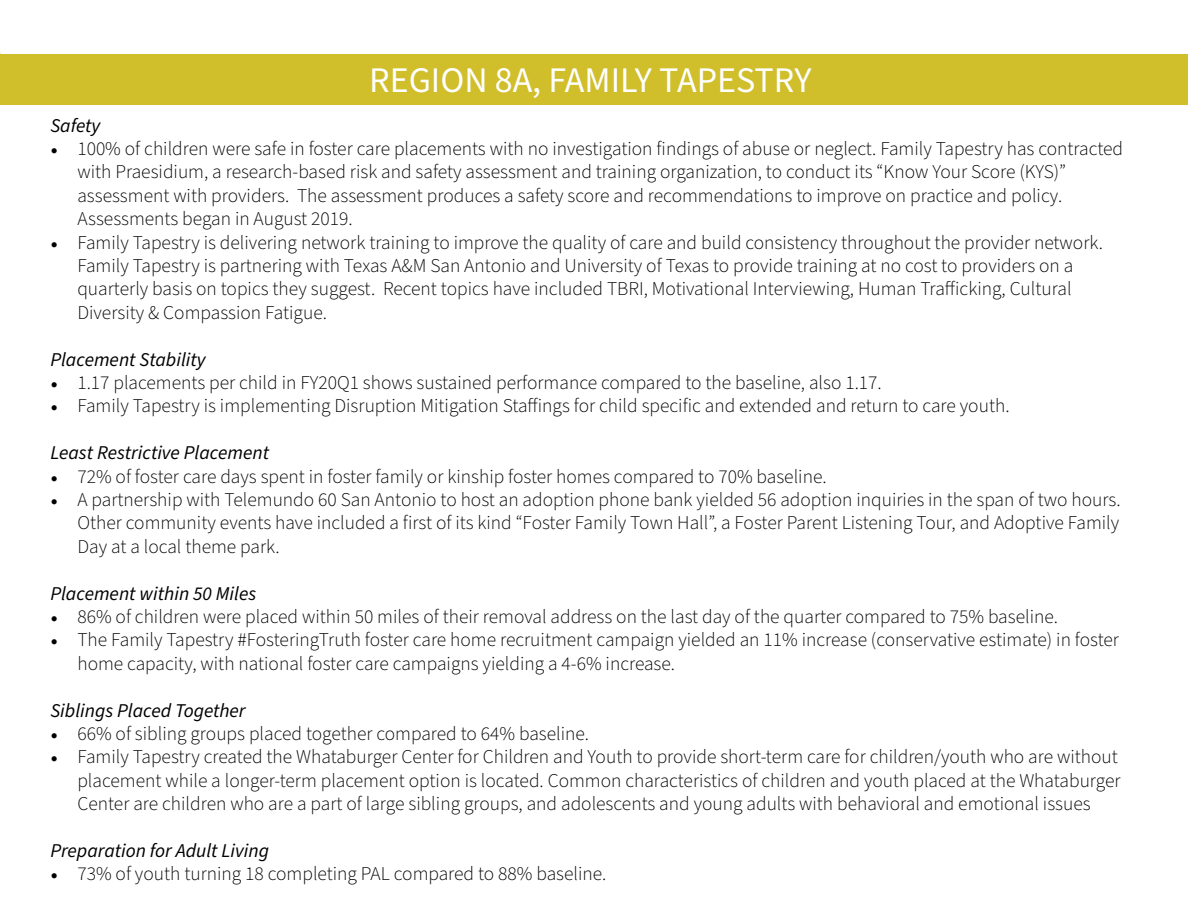
<style>
.page{position:relative;width:1188px;height:918px;background:#fff}
.page>*{position:absolute;margin:0;border:0;box-sizing:border-box;transform-origin:0 0}
.t1{font:36px "Source Sans Pro";color:#fff}
.t2{font:300 19.5px/23.4px "Source Sans Pro";color:#000}
.t3{font:italic 19.5px "Source Sans Pro";color:#000}
.s1{font-family:"Minion Pro";font-weight:400}
</style>
<div class="page">
<div style="left:0;top:54px;width:1188px;height:50px;background:#d0be2b"></div>
<h1 class="t1" style="left:369px;top:56px;width:444px">REGION 8A, FAMILY TAPESTRY</h1>
<p class="t3" style="left:50px;top:112px;width:51px">Safety</p>
<p class="t2" style="left:77px;top:137px;width:1047px;text-indent:-27px"><span class="s1">•</span> 100% of children were safe in foster care placements with no investigation findings of abuse or neglect. Family Tapestry has contracted with Praesidium, a research-based risk and safety assessment and training organization, to conduct its “Know Your Score (KYS)” assessment with providers. The assessment produces a safety score and recommendations to improve on practice and policy.<br>Assessments began in August 2019.</p>
<p class="t2" style="left:77px;top:231px;width:1027px;text-indent:-27px"><span class="s1">•</span> Family Tapestry is delivering network training to improve the quality of care and build consistency throughout the provider network.<br>Family Tapestry is partnering with Texas A&amp;M San Antonio and University of Texas to provide training at no cost to providers on a quarterly basis on topics they suggest. Recent topics have included TBRI, Motivational Interviewing, Human Trafficking, Cultural Diversity &amp; Compassion Fatigue.</p>
<p class="t3" style="left:50px;top:346px;width:157px">Placement Stability</p>
<p class="t2" style="left:50px;top:371px;width:833px"><span class="s1">•</span> 1.17 placements per child in FY20Q1 shows sustained performance compared to the baseline, also 1.17.</p>
<p class="t2" style="left:50px;top:395px;width:961px"><span class="s1">•</span> Family Tapestry is implementing Disruption Mitigation Staffings for child specific and extended and return to care youth.</p>
<p class="t3" style="left:50px;top:440px;width:220px">Least Restrictive Placement</p>
<p class="t2" style="left:50px;top:465px;width:778px"><span class="s1">•</span> 72% of foster care days spent in foster family or kinship foster homes compared to 70% baseline.</p>
<p class="t2" style="left:77px;top:488px;width:1045px;text-align:justify;text-indent:-27px"><span class="s1">•</span> A partnership with Telemundo 60 San Antonio to host an adoption phone bank yielded 56 adoption inquiries in the span of two hours.<br>Other community events have included a first of its kind “Foster Family Town Hall”, a Foster Parent Listening Tour, and Adoptive Family Day at a local theme park.</p>
<p class="t3" style="left:50px;top:580px;width:207px">Placement within 50 Miles</p>
<p class="t2" style="left:50px;top:605px;width:1009px"><span class="s1">•</span> 86% of children were placed within 50 miles of their removal address on the last day of the quarter compared to 75% baseline.</p>
<p class="t2" style="left:77px;top:629px;width:1043px;text-indent:-27px"><span class="s1">•</span> The Family Tapestry #FosteringTruth foster care home recruitment campaign yielded an 11% increase (conservative estimate) in foster home capacity, with national foster care campaigns yielding a 4-6% increase.</p>
<p class="t3" style="left:50px;top:697px;width:197px">Siblings Placed Together</p>
<p class="t2" style="left:50px;top:722px;width:540px"><span class="s1">•</span> 66% of sibling groups placed together compared to 64% baseline.</p>
<p class="t2" style="left:77px;top:746px;width:1045px;text-indent:-27px"><span class="s1">•</span> Family Tapestry created the Whataburger Center for Children and Youth to provide short-term care for children/youth who are without placement while a longer-term placement option is located. Common characteristics of children and youth placed at the Whataburger<br>Center are children who are a part of large sibling groups, and adolescents and young adults with behavioral and emotional issues</p>
<p class="t3" style="left:50px;top:837px;width:220px">Preparation for Adult Living</p>
<p class="t2" style="left:50px;top:863px;width:558px"><span class="s1">•</span> 73% of youth turning 18 completing PAL compared to 88% baseline.</p>
</div>
